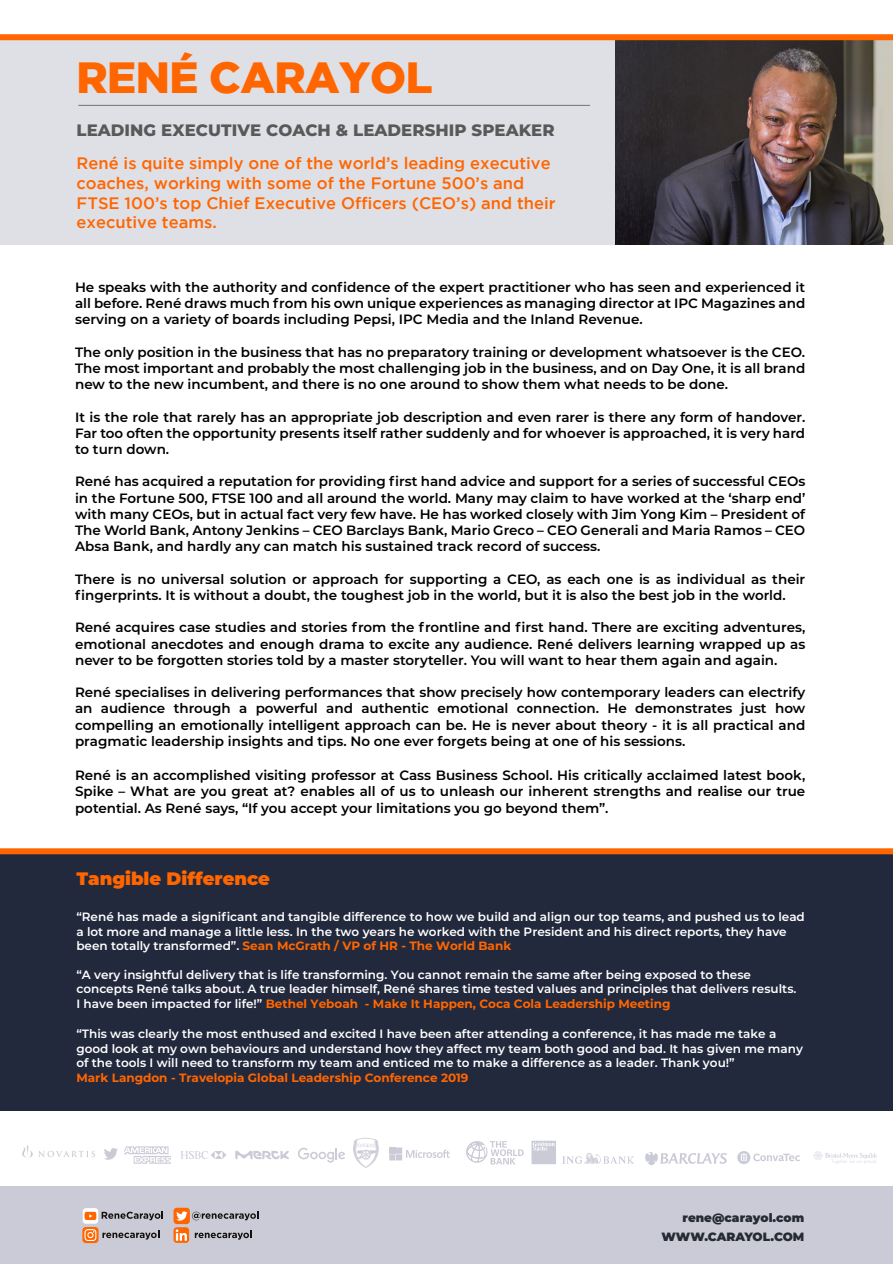
<style>
.page{position:relative;width:893px;height:1264px;background:#fff}
.page>*{position:absolute;margin:0;border:0;box-sizing:border-box;transform-origin:0 0}
.t1{font:900 43.5px "Gotham";letter-spacing:-.015em;color:#f60}
.t2{font:900 18px "Montserrat";color:#f60}
.t3{font:500 16.5px/19.8px "Gotham";color:#f60}
.t4{font:800 16.5px "Montserrat";letter-spacing:.005em;color:#595959}
.t5{font:600 13.5px/16.2px "Montserrat";color:#000;text-align:justify}
.t6{font:600 12px/14.4px "Montserrat";color:#fff}
.t7{font:700 12px "Montserrat";color:#f60}
.t8{font:900 12px "Montserrat";color:#262a32}
.s1{font-weight:700;color:#f60}
</style>
<div class="page">
<div style="left:0;top:40px;width:892px;height:204px;background:#dfdfe6"></div>
<img style="left:615px;top:40px;width:277px;height:204px">
<div style="left:0;top:853px;width:892px;height:257px;background:#23293d"></div>
<hr style="left:78px;top:105px;width:512px;height:1px;background:#7f7f7f">
<div style="left:0;top:848px;width:892px;height:6px;background:#f60"></div>
<div style="left:0;top:1185px;width:892px;height:78px;background:#cacbd6"></div>
<div style="left:173px;top:1207px;width:17px;height:16px;background:#f60;border-radius:3px"></div>
<svg style="left:176px;top:1211px;width:82px;height:9px"></svg>
<svg style="left:195px;top:1230px;width:57px;height:9px"></svg>
<svg style="left:173px;top:1226px;width:16px;height:16px"></svg>
<svg style="left:176px;top:1228px;width:11px;height:12px"></svg>
<svg style="left:102px;top:1211px;width:61px;height:8px"></svg>
<svg style="left:83px;top:1207px;width:15px;height:16px"></svg>
<svg style="left:85px;top:1211px;width:11px;height:8px"></svg>
<svg style="left:82px;top:1226px;width:77px;height:16px"></svg>
<svg style="left:813px;top:1151px;width:63px;height:12px"></svg>
<svg style="left:737px;top:1151px;width:63px;height:12px"></svg>
<svg style="left:645px;top:1152px;width:81px;height:13px"></svg>
<svg style="left:562px;top:1153px;width:72px;height:10px"></svg>
<svg style="left:531px;top:1140px;width:25px;height:23px"></svg>
<svg style="left:466px;top:1141px;width:57px;height:23px"></svg>
<svg style="left:298px;top:1147px;width:47px;height:15px"></svg>
<svg style="left:235px;top:1151px;width:54px;height:7px"></svg>
<svg style="left:22px;top:1145px;width:73px;height:12px"></svg>
<svg style="left:104px;top:1148px;width:14px;height:11px"></svg>
<svg style="left:124px;top:1146px;width:47px;height:17px"></svg>
<svg style="left:181px;top:1151px;width:45px;height:7px"></svg>
<svg style="left:353px;top:1138px;width:26px;height:29px"></svg>
<svg style="left:389px;top:1147px;width:60px;height:13px"></svg>
<div style="left:0;top:34px;width:892px;height:6px;background:#f60"></div>
<h1 class="t1" style="left:76px;top:53px;width:357px">RENÉ CARAYOL</h1>
<p class="t4" style="left:76px;top:118px;width:479px">LEADING EXECUTIVE COACH &amp; LEADERSHIP SPEAKER</p>
<p class="t3" style="left:76px;top:153px;width:480px">René is quite simply one of the world’s leading executive coaches, working with some of the Fortune 500’s and FTSE 100’s top Chief Executive Officers (CEO’s) and their executive teams.</p>
<p class="t5" style="left:75px;top:278px;width:731px">He speaks with the authority and confidence of the expert practitioner who has seen and experienced it all before. René draws much from his own unique experiences as managing director at IPC Magazines and serving on a variety of boards including Pepsi, IPC Media and the Inland Revenue.</p>
<p class="t5" style="left:75px;top:343px;width:731px">The only position in the business that has no preparatory training or development whatsoever is the CEO.<br>The most important and probably the most challenging job in the business, and on Day One, it is all brand new to the new incumbent, and there is no one around to show them what needs to be done.</p>
<p class="t5" style="left:75px;top:408px;width:731px">It is the role that rarely has an appropriate job description and even rarer is there any form of handover.<br>Far too often the opportunity presents itself rather suddenly and for whoever is approached, it is very hard to turn down.</p>
<p class="t5" style="left:75px;top:473px;width:731px">René has acquired a reputation for providing first hand advice and support for a series of successful CEOs in the Fortune 500, FTSE 100 and all around the world. Many may claim to have worked at the ‘sharp end’ with many CEOs, but in actual fact very few have. He has worked closely with Jim Yong Kim – President of The World Bank, Antony Jenkins – CEO Barclays Bank, Mario Greco – CEO Generali and Maria Ramos – CEO Absa Bank, and hardly any can match his sustained track record of success.</p>
<p class="t5" style="left:75px;top:570px;width:731px">There is no universal solution or approach for supporting a CEO, as each one is as individual as their fingerprints. It is without a doubt, the toughest job in the world, but it is also the best job in the world.</p>
<p class="t5" style="left:75px;top:618px;width:731px">René acquires case studies and stories from the frontline and first hand. There are exciting adventures, emotional anecdotes and enough drama to excite any audience. René delivers learning wrapped up as never to be forgotten stories told by a master storyteller. You will want to hear them again and again.</p>
<p class="t5" style="left:75px;top:683px;width:731px">René specialises in delivering performances that show precisely how contemporary leaders can electrify an audience through a powerful and authentic emotional connection. He demonstrates just how compelling an emotionally intelligent approach can be. He is never about theory - it is all practical and pragmatic leadership insights and tips. No one ever forgets being at one of his sessions.</p>
<p class="t5" style="left:75px;top:766px;width:731px">René is an accomplished visiting professor at Cass Business School. His critically acclaimed latest book, Spike – What are you great at? enables all of us to unleash our inherent strengths and realise our true potential. As René says, “If you accept your limitations you go beyond them”.</p>
<h2 class="t2" style="left:76px;top:865px;width:195px">Tangible Difference</h2>
<p class="t6" style="left:76px;top:909px;width:730px">“René has made a significant and tangible difference to how we build and align our top teams, and pushed us to lead a lot more and manage a little less. In the two years he worked with the President and his direct reports, they have been totally transformed”. <span class="s1">Sean McGrath / VP of HR - The World Bank</span></p>
<p class="t6" style="left:76px;top:966px;width:721px">“A very insightful delivery that is life transforming. You cannot remain the same after being exposed to these concepts René talks about. A true leader himself, René shares time tested values and principles that delivers results.<br>I have been impacted for life!” <span class="s1">Bethel Yeboah - Make It Happen, Coca Cola Leadership Meeting</span></p>
<p class="t6" style="left:76px;top:1026px;width:728px">“This was clearly the most enthused and excited I have been after attending a conference, it has made me take a good look at my own behaviours and understand how they affect my team both good and bad. It has given me many of the tools I will need to transform my team and enticed me to make a difference as a leader. Thank you!”</p>
<p class="t7" style="left:76px;top:1068px;width:393px">Mark Langdon - Travelopia Global Leadership Conference 2019</p>
<p class="t8" style="left:682px;top:1208px;width:123px">rene@carayol.com</p>
<p class="t8" style="left:661px;top:1227px;width:144px">WWW.CARAYOL.COM</p>
</div>
